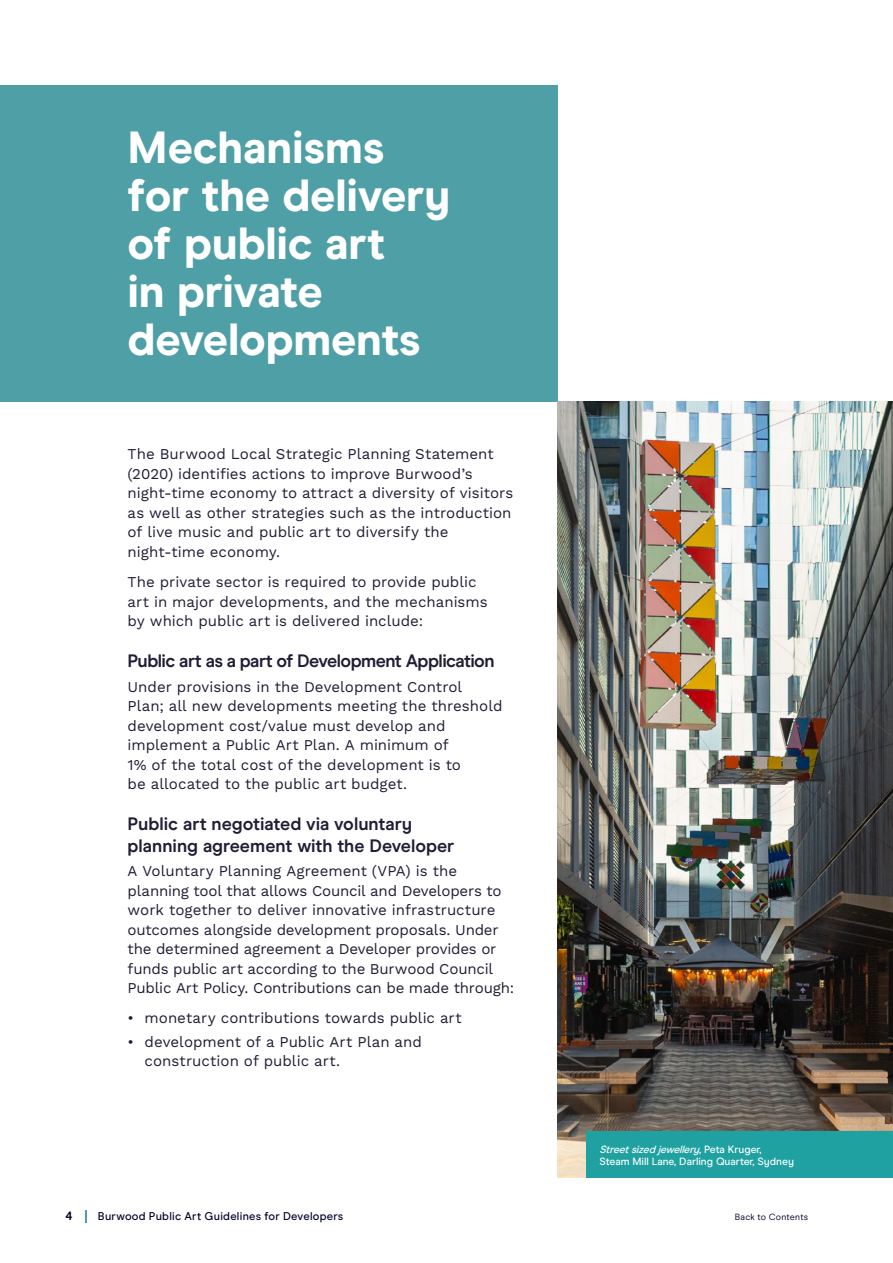
<style>
.page{position:relative;width:893px;height:1263px;background:#fff}
.page>*{position:absolute;margin:0;border:0;box-sizing:border-box;transform-origin:0 0}
.t1{font:900 45px/48px "Modern Era";letter-spacing:-.005em;color:#fff}
.t2{font:700 18px/21.6px "Modern Era";letter-spacing:-.005em;color:#221c35}
.t3{font:700 18px "Modern Era";letter-spacing:-.03em;color:#221c35}
.t4{font:15px/19.5px "Work Sans";color:#221c35}
.t5{font:700 12px "Modern Era";color:#00002d}
.t6{font:500 11.25px "Modern Era";letter-spacing:.02em;color:#00002d}
.t7{font:500 10.5px/12.6px "Modern Era";color:#fff}
.t8{font:9px "Modern Era";letter-spacing:.025em;color:#00002d}
.s1{font-style:italic}
</style>
<div class="page">
<div style="left:0;top:85px;width:557px;height:317px;background:#4f9fa6"></div>
<svg style="left:85px;top:1210px;width:2px;height:12px"></svg>
<img style="left:557px;top:402px;width:336px;height:776px">
<div style="left:587px;top:1131px;width:306px;height:47px;background:#20a1a1"></div>
<h1 class="t1" style="left:128px;top:123px;width:324px">Mechanisms for the delivery of public art<br>in private developments</h1>
<p class="t4" style="left:128px;top:445px;width:387px">The Burwood Local Strategic Planning Statement (2020) identifies actions to improve Burwood’s night-time economy to attract a diversity of visitors as well as other strategies such as the introduction of live music and public art to diversify the night-time economy.</p>
<p class="t4" style="left:128px;top:573px;width:362px">The private sector is required to provide public art in major developments, and the mechanisms by which public art is delivered include:</p>
<p class="t3" style="left:128px;top:650px;width:369px">Public art as a part of Development Application</p>
<p class="t4" style="left:128px;top:677px;width:376px">Under provisions in the Development Control<br>Plan; all new developments meeting the threshold development cost/value must develop and implement a Public Art Plan. A minimum of<br>1% of the total cost of the development is to<br>be allocated to the public art budget.</p>
<p class="t2" style="left:128px;top:813px;width:328px">Public art negotiated via voluntary planning agreement with the Developer</p>
<p class="t4" style="left:128px;top:862px;width:388px">A Voluntary Planning Agreement (VPA) is the planning tool that allows Council and Developers to work together to deliver innovative infrastructure outcomes alongside development proposals. Under the determined agreement a Developer provides or funds public art according to the Burwood Council Public Art Policy. Contributions can be made through:</p>
<p class="t4" style="left:128px;top:1008px;width:336px">• monetary contributions towards public art</p>
<p class="t4" style="left:145px;top:1032px;width:279px;text-indent:-17px">• development of a Public Art Plan and construction of public art.</p>
<p class="t7" style="left:600px;top:1143px;width:196px"><span class="s1">Streetsizedjewellery</span>, P e t a K r u g e r,<br>Steam Mill Lane, Darling Quarter, Sydney</p>
<p class="t5" style="left:65px;top:1209px;width:8px">4</p>
<p class="t6" style="left:98px;top:1210px;width:247px">Burwood Public Art Guidelines for Developers</p>
<p class="t8" style="left:735px;top:1212px;width:75px">Back to Contents</p>
</div>
